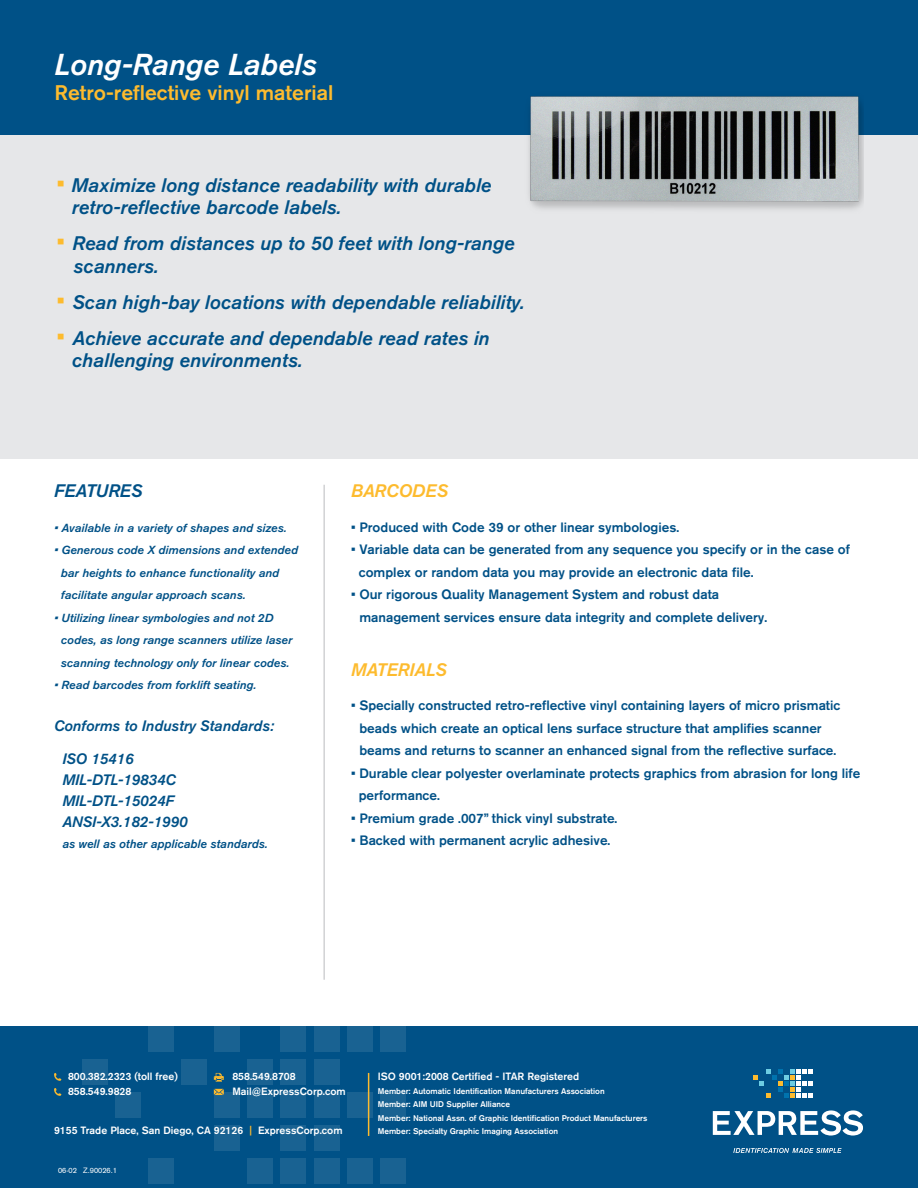
<style>
.page{position:relative;width:918px;height:1188px;background:#fff}
.page>*{position:absolute;margin:0;border:0;box-sizing:border-box;transform-origin:0 0}
.t1{font:italic 30px "Akzidenz Grotesk BQ Med";color:#fff}
.t2{font:500 21px "Akzidenz Grotesk BQ";color:#fdbb2e}
.t3{font:italic 19.5px/22.5px "Akzidenz Grotesk BQ Med";color:#005187}
.t4{font:italic 18px "Akzidenz Grotesk BQ Med";color:#fdbb2e}
.t5{font:italic 18px "Akzidenz Grotesk BQ Med";color:#005187}
.t6{font:italic 15px/21px "Akzidenz Grotesk BQ Med";color:#005187}
.t7{font:500 13.5px/22.5px "Akzidenz Grotesk BQ";color:#005187}
.t8{font:italic 12px "Akzidenz Grotesk BQ Med";color:#005187}
.t9{font:italic 11.7px/22.5px "Akzidenz Grotesk BQ Med";color:#005187}
.t10{font:500 10.5px/15px "Akzidenz Grotesk BQ";color:#fff}
.t11{font:500 8.25px/13.5px "Akzidenz Grotesk BQ";color:#fff}
.t12{font:7.5px "Akzidenz Grotesk";color:#fff}
.s1{font-family:"Akzidenz Grotesk BQ";font-weight:500;font-style:normal;font-size:24px;color:#fdbb2e}
.s2{font-size:12px}
.s3{color:#fdbb2e}
</style>
<div class="page">
<div style="left:0;top:135px;width:918px;height:324px;background:#e6e7e9"></div>
<div style="left:0;top:0;width:918px;height:135px;background:#005187"></div>
<img style="left:529px;top:96px;width:335px;height:114px">
<hr style="left:323px;top:485px;width:2px;height:495px;background:#d1d2d4">
<div style="left:0;top:1026px;width:918px;height:162px;background:#005187"></div>
<div style="left:314px;top:1059px;width:26px;height:26px;background:#196292"></div>
<div style="left:314px;top:1092px;width:26px;height:26px;background:#196292"></div>
<div style="left:314px;top:1125px;width:26px;height:26px;background:#196292"></div>
<div style="left:314px;top:1159px;width:26px;height:25px;background:#196292"></div>
<div style="left:314px;top:1026px;width:26px;height:26px;background:#196292"></div>
<div style="left:280px;top:1059px;width:26px;height:26px;background:#196292"></div>
<div style="left:280px;top:1092px;width:26px;height:26px;background:#196292"></div>
<div style="left:280px;top:1125px;width:26px;height:26px;background:#196292"></div>
<div style="left:280px;top:1159px;width:26px;height:25px;background:#196292"></div>
<div style="left:280px;top:1026px;width:26px;height:26px;background:#196292"></div>
<div style="left:247px;top:1059px;width:26px;height:26px;background:#196292"></div>
<div style="left:247px;top:1092px;width:26px;height:26px;background:#196292"></div>
<div style="left:247px;top:1159px;width:26px;height:25px;background:#196292"></div>
<div style="left:214px;top:1092px;width:26px;height:26px;background:#196292"></div>
<div style="left:214px;top:1125px;width:26px;height:26px;background:#196292"></div>
<div style="left:214px;top:1026px;width:26px;height:26px;background:#196292"></div>
<div style="left:181px;top:1059px;width:26px;height:26px;background:#196292"></div>
<div style="left:148px;top:1159px;width:26px;height:25px;background:#196292"></div>
<div style="left:148px;top:1026px;width:26px;height:26px;background:#196292"></div>
<div style="left:115px;top:1092px;width:26px;height:26px;background:#196292"></div>
<div style="left:82px;top:1059px;width:26px;height:26px;background:#196292"></div>
<svg style="left:347px;top:1092px;width:26px;height:26px"></svg>
<div style="left:347px;top:1159px;width:26px;height:25px;background:#196292"></div>
<div style="left:347px;top:1026px;width:26px;height:26px;background:#196292"></div>
<div style="left:380px;top:1092px;width:26px;height:26px;background:#196292"></div>
<div style="left:380px;top:1159px;width:26px;height:25px;background:#196292"></div>
<div style="left:380px;top:1026px;width:26px;height:26px;background:#196292"></div>
<svg style="left:54px;top:1073px;width:7px;height:8px"></svg>
<svg style="left:54px;top:1088px;width:7px;height:8px"></svg>
<svg style="left:214px;top:1073px;width:10px;height:9px"></svg>
<svg style="left:214px;top:1089px;width:10px;height:6px"></svg>
<svg style="left:733px;top:1148px;width:109px;height:5px"></svg>
<svg style="left:713px;top:1110px;width:150px;height:26px"></svg>
<svg style="left:753px;top:1069px;width:60px;height:29px"></svg>
<hr style="left:368px;top:1073px;width:1px;height:63px;background:#fdbb2e">
<h1 class="t1" style="left:55px;top:47px;width:264px">Long-Range Labels</h1>
<h2 class="t2" style="left:55px;top:80px;width:280px">Retro-reflective vinyl material</h2>
<h3 class="t3" style="left:72px;top:174px;width:421px;text-indent:-15px"><span class="s1">•</span> Maximize long distance readability with durable retro-reflective barcode labels.</h3>
<h3 class="t3" style="left:74px;top:232px;width:443px;text-indent:-17px"><span class="s1">•</span> Read from distances up to 50 feet with long-range scanners.</h3>
<h3 class="t3" style="left:57px;top:291px;width:470px"><span class="s1">•</span> Scan high-bay locations with dependable reliability.</h3>
<h3 class="t3" style="left:72px;top:327px;width:419px;text-indent:-15px"><span class="s1">•</span> Achieve accurate and dependable read rates in challenging environments.</h3>
<h3 class="t5" style="left:54px;top:481px;width:90px">FEATURES</h3>
<p class="t9" style="left:54px;top:517px;width:234px"><span class="s2">•</span> Available in a variety of shapes and sizes.</p>
<p class="t9" style="left:61px;top:539px;width:239px;text-indent:-7px"><span class="s2">•</span> Generous code X dimensions and extended bar heights to enhance functionality and facilitate angular approach scans.</p>
<p class="t9" style="left:61px;top:607px;width:233px;text-indent:-7px">• Utilizing linear symbologies and not 2D codes, as long range scanners utilize laser scanning technology only for linear codes.</p>
<p class="t9" style="left:54px;top:674px;width:204px">• Read barcodes from forklift seating.</p>
<p class="t6" style="left:54px;top:716px;width:222px">Conforms to Industry Standards:</p>
<p class="t6" style="left:62px;top:749px;width:127px">ISO 15416<br>MIL-DTL-19834C<br>MIL-DTL-15024F<br>ANSI-X3.182-1990</p>
<p class="t8" style="left:62px;top:837px;width:207px">as well as other applicable standards.</p>
<h3 class="t4" style="left:351px;top:481px;width:98px">BARCODES</h3>
<p class="t7" style="left:351px;top:516px;width:330px">• Produced with Code 39 or other linear symbologies.</p>
<p class="t7" style="left:359px;top:538px;width:493px;text-indent:-8px">• Variable data can be generated from any sequence you specify or in the case of complex or random data you may provide an electronic data file.</p>
<p class="t7" style="left:359px;top:583px;width:409px;text-indent:-8px">• Our rigorous Quality Management System and robust data management services ensure data integrity and complete delivery.</p>
<h3 class="t4" style="left:351px;top:659px;width:97px">MATERIALS</h3>
<p class="t7" style="left:359px;top:694px;width:483px;text-indent:-8px">• Specially constructed retro-reflective vinyl containing layers of micro prismatic beads which create an optical lens surface structure that amplifies scanner beams and returns to scanner an enhanced signal from the reflective surface.</p>
<p class="t7" style="left:359px;top:762px;width:503px;text-indent:-8px">• Durable clear polyester overlaminate protects graphics from abrasion for long life performance.</p>
<p class="t7" style="left:351px;top:807px;width:268px">• Premium grade .007” thick vinyl substrate.</p>
<p class="t7" style="left:351px;top:829px;width:261px">• Backed with permanent acrylic adhesive.</p>
<p class="t10" style="left:68px;top:1069px;width:111px">800.382.2323 (toll free)<br>858.549.9828</p>
<p class="t10" style="left:232px;top:1069px;width:115px">858.549.8708<br>Mail@ExpressCorp.com</p>
<p class="t10" style="left:54px;top:1123px;width:290px">9155 Trade Place, San Diego, CA 92126 <span class="s3">|</span> ExpressCorp.com</p>
<p class="t12" style="left:58px;top:1166px;width:60px">06-02 Z.90026.1</p>
<p class="t10" style="left:378px;top:1069px;width:203px">ISO 9001:2008 Certified - ITAR Registered</p>
<p class="t11" style="left:378px;top:1084px;width:271px">Member: Automatic Identification Manufacturers Association<br>Member: AIM UID Supplier Alliance<br>Member: National Assn. of Graphic Identification Product Manufacturers Member: Specialty Graphic Imaging Association</p>
</div>
